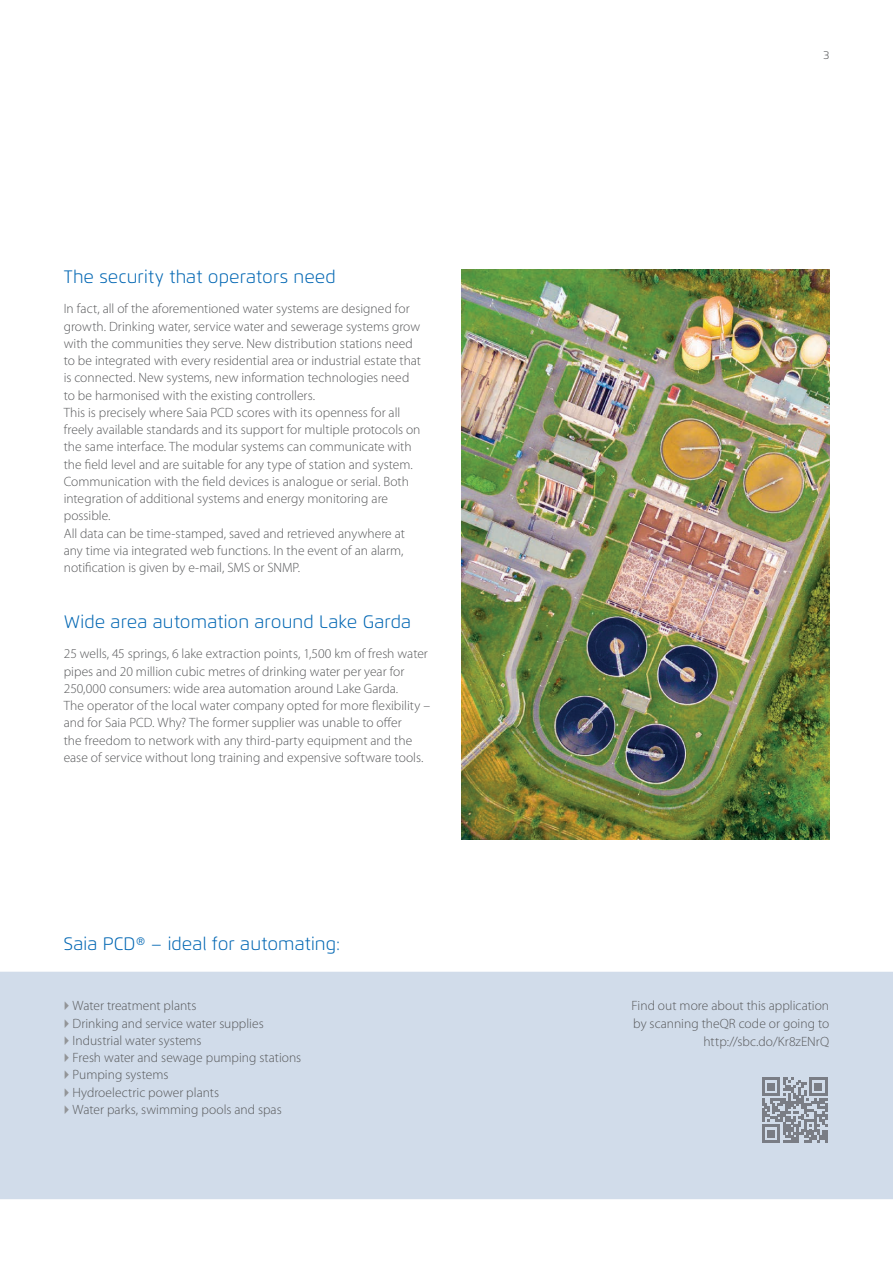
<style>
.page{position:relative;width:893px;height:1263px;background:#fff}
.page>*{position:absolute;margin:0;border:0;box-sizing:border-box;transform-origin:0 0}
.t1{font:300 18px "Flexo";letter-spacing:.005em;color:#0166b3}
.t2{font:300 13.5px/17.2px "Myriad Pro";color:#57585a}
.t3{font:300 11.25px "Flexo";color:#57585a}
</style>
<div class="page">
<div style="left:0;top:972px;width:893px;height:227px;background:#d1dcea"></div>
<img style="left:461px;top:269px;width:368px;height:571px">
<svg style="left:762px;top:1077px;width:65px;height:66px"></svg>
<h1 class="t1" style="left:64px;top:266px;width:274px">The security that operators need</h1>
<p class="t2" style="left:64px;top:300px;width:359px">In fact, all of the aforementioned water systems are designed for growth. Drinking water, service water and sewerage systems grow with the communities they serve. New distribution stations need to be integrated with every residential area or industrial estate that is connected. New systems, new information technologies need to be harmonised with the existing controllers.<br>This is precisely where Saia PCD scores with its openness for all freely available standards and its support for multiple protocols on the same interface. The modular systems can communicate with the field level and are suitable for any type of station and system.<br>Communication with the field devices is analogue or serial. Both integration of additional systems and energy monitoring are possible.<br>All data can be time-stamped, saved and retrieved anywhere at any time via integrated web functions. In the event of an alarm, notification is given by e-mail, SMS or SNMP.</p>
<h1 class="t1" style="left:64px;top:611px;width:349px">Wide area automation around Lake Garda</h1>
<p class="t2" style="left:64px;top:645px;width:368px">25 wells, 45 springs, 6 lake extraction points, 1,500 km of fresh water pipes and 20 million cubic metres of drinking water per year for 250,000 consumers: wide area automation around Lake Garda.<br>The operator of the local water company opted for more flexibility – and for Saia PCD. Why? The former supplier was unable to offer<br>the freedom to network with any third-party equipment and the ease of service without long training and expensive software tools.</p>
<h1 class="t1" style="left:64px;top:933px;width:278px">Saia PCD® – ideal for automating:</h1>
<p class="t3" style="left:823px;top:48px;width:7px">3</p>
<p class="t2" style="left:73px;top:997px;width:230px">Water treatment plants<br>Drinking and service water supplies<br>Industrial water systems<br>Fresh water and sewage pumping stations<br>Pumping systems<br>Hydroelectric power plants<br>Water parks, swimming pools and spas</p>
<p class="t2" style="left:631px;top:997px;width:199px;line-height:18px;text-align:right">Find out more about this application by scanning theQR code or going to http://sbc.do/Kr8zENrQ</p>
</div>
